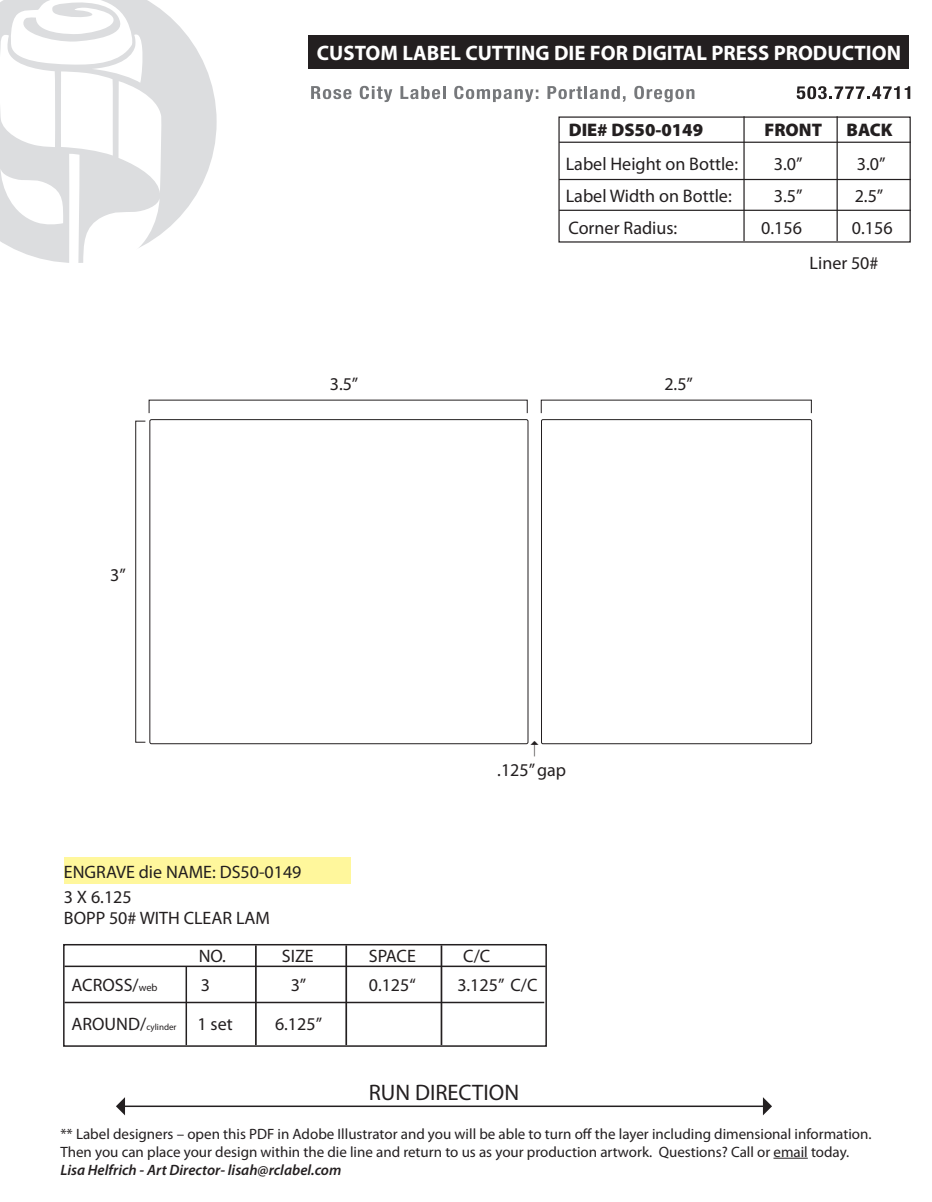
<style>
.page{position:relative;width:932px;height:1202px;background:#fff}
.page>*{position:absolute;margin:0;border:0;box-sizing:border-box;transform-origin:0 0}
.t1{font:22.5px "Myriad Pro";color:#231f20}
.t2{font:700 21px "Myriad Pro";color:#fff}
.t3{font:18.15px "Myriad Pro";color:#231f20}
.t4{font:900 18.15px "Myriad Pro";color:#231f20}
.t5{font:18px/21.6px "Myriad Pro";color:#231f20}
.t6{font:18px "Myriad";color:#231f20}
.t7{font:15px/18px "Myriad Pro";color:#231f20}
.t8{font:italic 600 15px "Myriad Pro";color:#231f20}
.s1{font-size:10.5px}
.s2{font-size:9px}
</style>
<div class="page">
<hr style="left:743px;top:116px;width:1px;height:125px;background:#231f20">
<hr style="left:836px;top:116px;width:1px;height:125px;background:#231f20">
<hr style="left:559px;top:142px;width:351px;height:1px;background:#231f20">
<hr style="left:559px;top:179px;width:351px;height:1px;background:#231f20">
<hr style="left:559px;top:210px;width:351px;height:1px;background:#231f20">
<svg style="left:162px;top:10px;width:55px;height:223px;fill:#dcdddf"></svg>
<svg style="left:0;top:1px;width:162px;height:262px"></svg>
<hr style="left:124px;top:1105px;width:640px;height:2px;background:#231f20">
<svg style="left:116px;top:1097px;width:9px;height:18px"></svg>
<svg style="left:763px;top:1097px;width:9px;height:18px"></svg>
<svg style="left:311px;top:86px;width:40px;height:13px"></svg>
<svg style="left:360px;top:86px;width:32px;height:16px"></svg>
<svg style="left:400px;top:86px;width:45px;height:13px"></svg>
<svg style="left:454px;top:86px;width:84px;height:16px"></svg>
<svg style="left:547px;top:86px;width:78px;height:16px"></svg>
<svg style="left:634px;top:86px;width:60px;height:16px"></svg>
<svg style="left:796px;top:86px;width:114px;height:13px"></svg>
<hr style="left:773px;top:1157px;width:34px;height:1px;background:#231f20">
<div style="left:308px;top:36px;width:600px;height:33px;background:#231f20"></div>
<div style="left:64px;top:857px;width:286px;height:26px;background:#fff79c"></div>
<div style="left:63px;top:944px;width:484px;height:102px;border:2px solid #231f20"></div>
<hr style="left:64px;top:965px;width:482px;height:2px;background:#231f20">
<hr style="left:64px;top:1001px;width:480px;height:2px;background:#231f20">
<hr style="left:185px;top:966px;width:2px;height:79px;background:#231f20">
<hr style="left:255px;top:945px;width:2px;height:100px;background:#231f20">
<hr style="left:345px;top:945px;width:2px;height:100px;background:#231f20">
<hr style="left:440px;top:945px;width:2px;height:100px;background:#231f20">
<div style="left:135px;top:421px;width:11px;height:321px;border:1px solid #231f20"></div>
<div style="left:150px;top:419px;width:378px;height:325px;border:1px solid #231f20;border-radius:2px"></div>
<div style="left:541px;top:419px;width:270px;height:325px;border:1px solid #231f20"></div>
<h2 class="t2" style="left:317px;top:41px;width:585px">CUSTOM LABEL CUTTING DIE FOR DIGITAL PRESS PRODUCTION</h2>
<p class="t4" style="left:569px;top:119px;width:136px">DIE# DS50-0149</p>
<p class="t4" style="left:764px;top:119px;width:59px">FRONT</p>
<p class="t4" style="left:846px;top:119px;width:47px">BACK</p>
<p class="t3" style="left:566px;top:154px;width:174px">Label Height on Bottle:</p>
<p class="t3" style="left:774px;top:154px;width:30px">3.0”</p>
<p class="t3" style="left:857px;top:154px;width:30px">3.0”</p>
<p class="t3" style="left:566px;top:186px;width:167px">Label Width on Bottle:</p>
<p class="t3" style="left:774px;top:186px;width:30px">3.5”</p>
<p class="t3" style="left:854px;top:186px;width:30px">2.5”</p>
<p class="t3" style="left:568px;top:218px;width:110px">Corner Radius:</p>
<p class="t3" style="left:761px;top:218px;width:42px">0.156</p>
<p class="t3" style="left:851px;top:218px;width:42px">0.156</p>
<p class="t6" style="left:110px;top:566px;width:17px">3”</p>
<p class="t6" style="left:330px;top:375px;width:30px">3.5”</p>
<p class="t6" style="left:664px;top:375px;width:30px">2.5”</p>
<p class="t5" style="left:64px;top:861px;width:239px">ENGRAVE die NAME: DS50-0149</p>
<p class="t5" style="left:64px;top:886px;width:207px">3 X 6.125<br>BOPP 50# WITH CLEAR LAM</p>
<p class="t6" style="left:497px;top:761px;width:70px">.125” gap</p>
<p class="t5" style="left:199px;top:946px;width:29px">NO.</p>
<p class="t5" style="left:282px;top:946px;width:33px">SIZE</p>
<p class="t5" style="left:369px;top:946px;width:48px">SPACE</p>
<p class="t5" style="left:463px;top:946px;width:29px">C/C</p>
<p class="t5" style="left:72px;top:974px;width:88px">ACROSS/<span class="s1">web</span></p>
<p class="t5" style="left:201px;top:974px;width:11px">3</p>
<p class="t5" style="left:291px;top:974px;width:17px">3”</p>
<p class="t5" style="left:369px;top:974px;width:49px">0.125“</p>
<p class="t5" style="left:457px;top:974px;width:82px">3.125” C/C</p>
<p class="t5" style="left:72px;top:1013px;width:163px">AROUND/<span class="s2">cylinder</span> 1 set</p>
<p class="t5" style="left:275px;top:1013px;width:49px">6.125”</p>
<p class="t5" style="left:809px;top:252px;width:70px">Liner 50#</p>
<h1 class="t1" style="left:369px;top:1080px;width:152px">RUN DIRECTION</h1>
<p class="t7" style="left:60px;top:1125px;width:812px">** Label designers – open this PDF in Adobe Illustrator and you will be able to turn off the layer including dimensional information.<br>Then you can place your design within the die line and return to us as your production artwork. Questions? Call or email today.</p>
<p class="t8" style="left:60px;top:1161px;width:282px">Lisa Helfrich - Art Director- lisah@rclabel.com</p>
</div>
